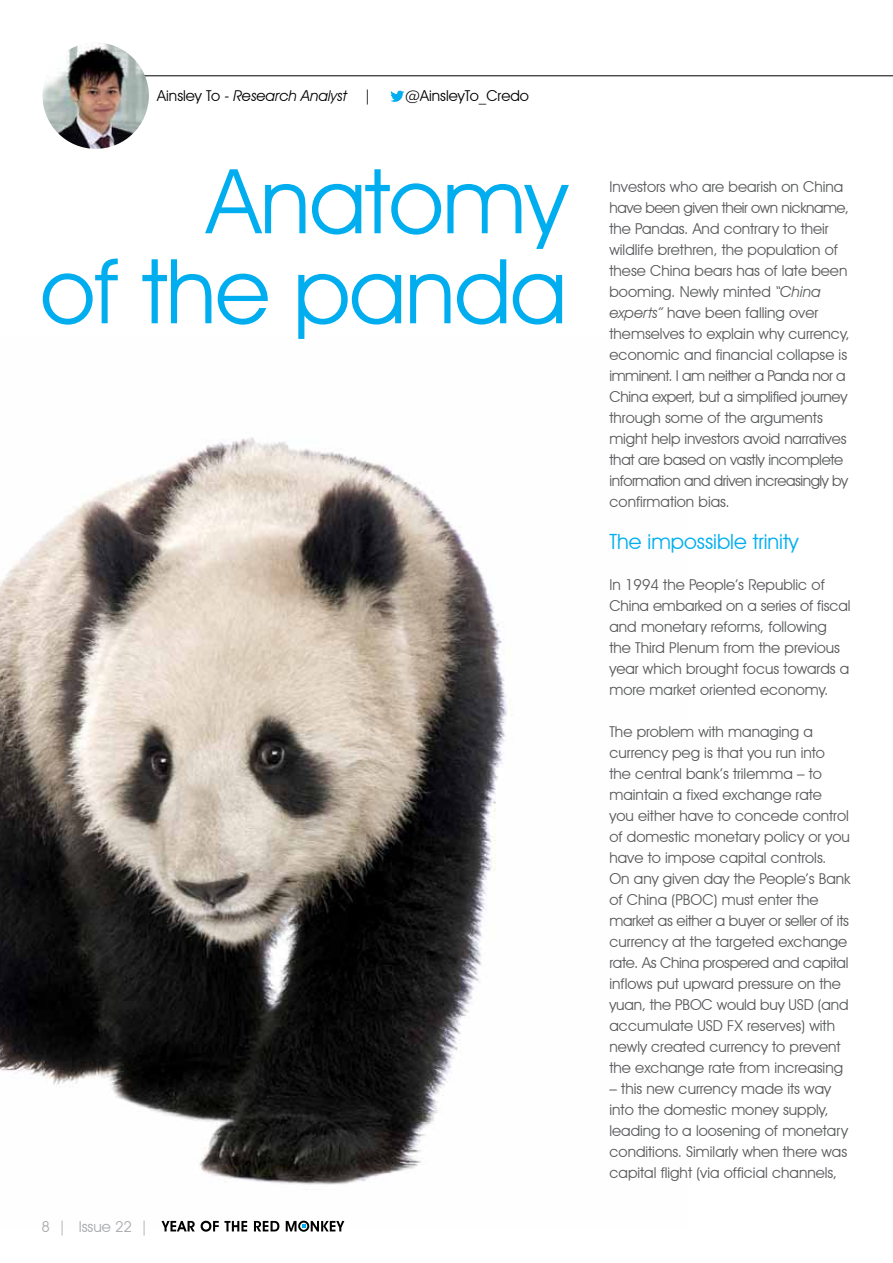
<style>
.page{position:relative;width:893px;height:1263px;background:#fff}
.page>*{position:absolute;margin:0;border:0;box-sizing:border-box;transform-origin:0 0}
.t1{font:90px/90px "Avant Garde IT Cby BT";letter-spacing:-.01em;color:#00aeef;text-align:right}
.t2{font:21px "Avant Garde IT Cby BT";color:#00aeef}
.t3{font:15px/21px "Avant Garde IT Cby BT";color:#58595b}
.t4{font:italic 15px "Avant Garde IT Cby BT";color:#000}
.t5{font:15px "Avant Garde IT Cby BT";color:#000}
.t6{font:15px "Avant Garde IT Cby BT";color:#a7a9ac}
.s1{font-style:normal}
.s2{font-style:italic}
</style>
<div class="page">
<img style="left:0;top:437px;width:513px;height:791px">
<svg style="left:161px;top:1221px;width:34px;height:10px"></svg>
<svg style="left:201px;top:1221px;width:46px;height:11px"></svg>
<svg style="left:254px;top:1221px;width:25px;height:10px"></svg>
<svg style="left:286px;top:1220px;width:58px;height:12px"></svg>
<hr style="left:73px;top:75px;width:820px;height:1px;background:#000">
<svg style="left:390px;top:91px;width:14px;height:11px"></svg>
<img style="left:43px;top:43px;width:106px;height:106px;border-radius:53px">
<p class="t4" style="left:157px;top:86px;width:216px"><span class="s1">Ainsley To</span> - Research Analyst <span class="s1">|</span></p>
<p class="t5" style="left:405px;top:86px;width:125px">@AinsleyTo_Credo</p>
<h1 class="t1" style="left:40px;top:156px;width:528px">Anatomy<br>of the panda</h1>
<p class="t6" style="left:42px;top:1217px;width:108px">8 | Issue 22 |</p>
<p class="t3" style="left:609px;top:176px;width:242px">Investors who are bearish on China have been given their own nickname, the Pandas. And contrary to their wildlife brethren, the population of these China bears has of late been booming. Newly minted <span class="s2">“China experts”</span> have been falling over themselves to explain why currency, economic and financial collapse is imminent. I am neither a Panda nor a China expert, but a simplified journey through some of the arguments might help investors avoid narratives that are based on vastly incomplete information and driven increasingly by confirmation bias.</p>
<h2 class="t2" style="left:609px;top:529px;width:190px">The impossible trinity</h2>
<p class="t3" style="left:609px;top:574px;width:242px">In 1994 the People’s Republic of China embarked on a series of fiscal and monetary reforms, following the Third Plenum from the previous year which brought focus towards a more market oriented economy.</p>
<p class="t3" style="left:609px;top:721px;width:242px">The problem with managing a currency peg is that you run into<br>the central bank’s trilemma – to maintain a fixed exchange rate<br>you either have to concede control of domestic monetary policy or you have to impose capital controls.<br>On any given day the People’s Bank of China (PBOC) must enter the market as either a buyer or seller of its currency at the targeted exchange rate. As China prospered and capital inflows put upward pressure on the yuan, the PBOC would buy USD (and accumulate USD FX reserves) with newly created currency to prevent the exchange rate from increasing</p>
<p class="t3" style="left:609px;top:1078px;width:240px">– this new currency made its way into the domestic money supply, leading to a loosening of monetary conditions. Similarly when there was capital flight (via official channels,</p>
</div>
